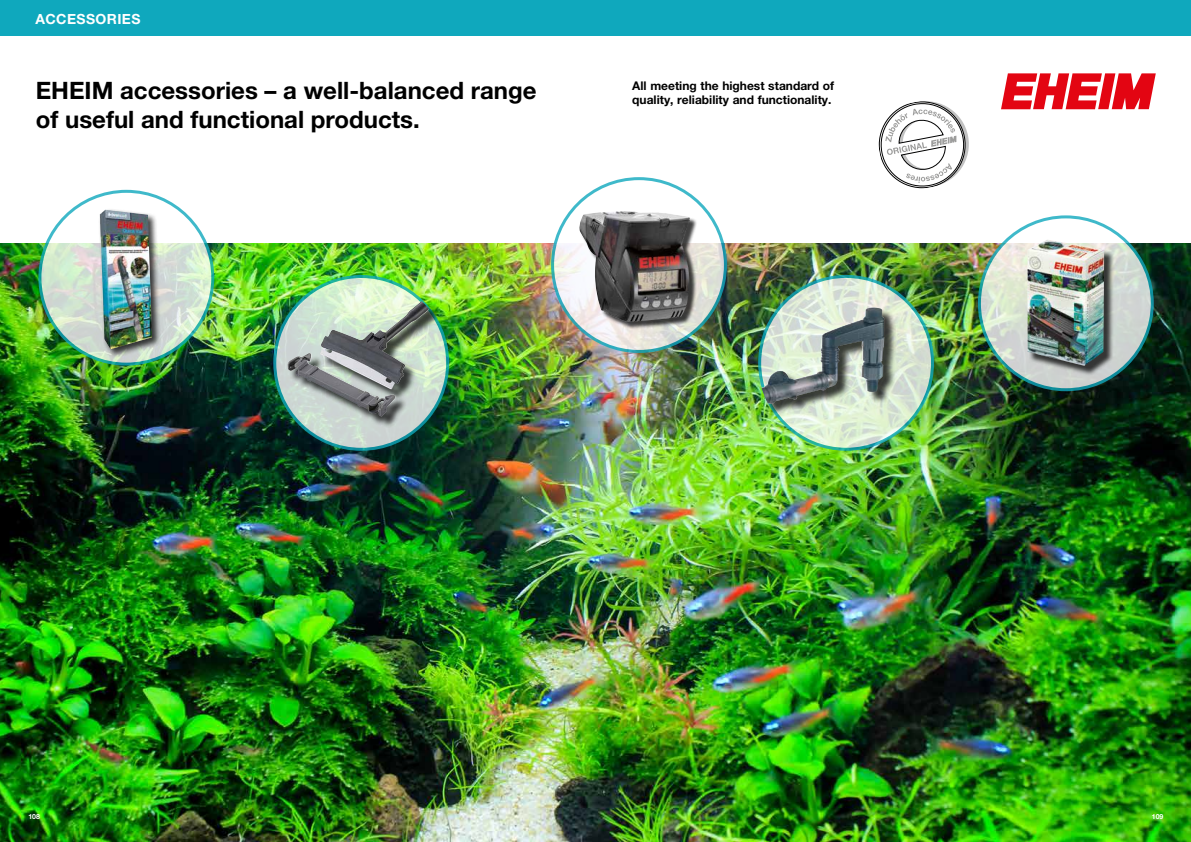
<style>
.page{position:relative;width:1191px;height:842px;background:#fff}
.page>*{position:absolute;margin:0;border:0;box-sizing:border-box;transform-origin:0 0}
.t1{font:700 24px/28.8px "Helvetica Neue LT Pro";color:#000}
.t2{font:700 14px "Helvetica Neue LT Pro";letter-spacing:.03em;color:#fff}
.t3{font:700 12px/14px "Helvetica Neue LT Pro";color:#000}
.t4{font:700 7px "Helvetica Neue LT Pro";color:#fff}
</style>
<div class="page">
<div style="left:0;top:0;width:1191px;height:36px;background:#0fa8bd"></div>
<img style="left:0;top:244px;width:1191px;height:598px">
<svg style="left:1001px;top:73px;width:154px;height:36px"></svg>
<svg style="left:552px;top:179px;width:173px;height:172px"></svg>
<svg style="left:979px;top:217px;width:173px;height:173px;background:#cfddd6"></svg>
<svg style="left:759px;top:276px;width:173px;height:173px;background:#cfe4d3"></svg>
<svg style="left:40px;top:191px;width:173px;height:173px"></svg>
<div style="left:98px;top:208px;width:63px;height:150px;background:#000;opacity:.75"></div>
<img style="left:100px;top:209px;width:52px;height:140px">
<svg style="left:275px;top:276px;width:172px;height:173px;background:#bedccd"></svg>
<div style="left:289px;top:303px;width:152px;height:125px;background:#000;opacity:.75"></div>
<img style="left:287px;top:301px;width:142px;height:116px">
<div style="left:580px;top:212px;width:117px;height:117px;background:#000;opacity:.75"></div>
<img style="left:579px;top:211px;width:111px;height:111px">
<div style="left:1028px;top:241px;width:86px;height:134px;background:#000;opacity:.75"></div>
<img style="left:1027px;top:239px;width:77px;height:127px">
<div style="left:763px;top:309px;width:133px;height:107px;background:#000;opacity:.75"></div>
<img style="left:761px;top:309px;width:104px;height:95px">
<svg style="left:878px;top:101px;width:91px;height:88px"></svg>
<p class="t2" style="left:35px;top:10px;width:107px">ACCESSORIES</p>
<p class="t1" style="left:36px;top:75px;width:502px">EHEIM accessories – a well-balanced range of useful and functional products.</p>
<p class="t3" style="left:632px;top:79px;width:203px">All meeting the highest standard of quality, reliability and functionality.</p>
<p class="t4" style="left:28px;top:812px;width:13px">108</p>
<p class="t4" style="left:1151px;top:812px;width:13px">109</p>
</div>
